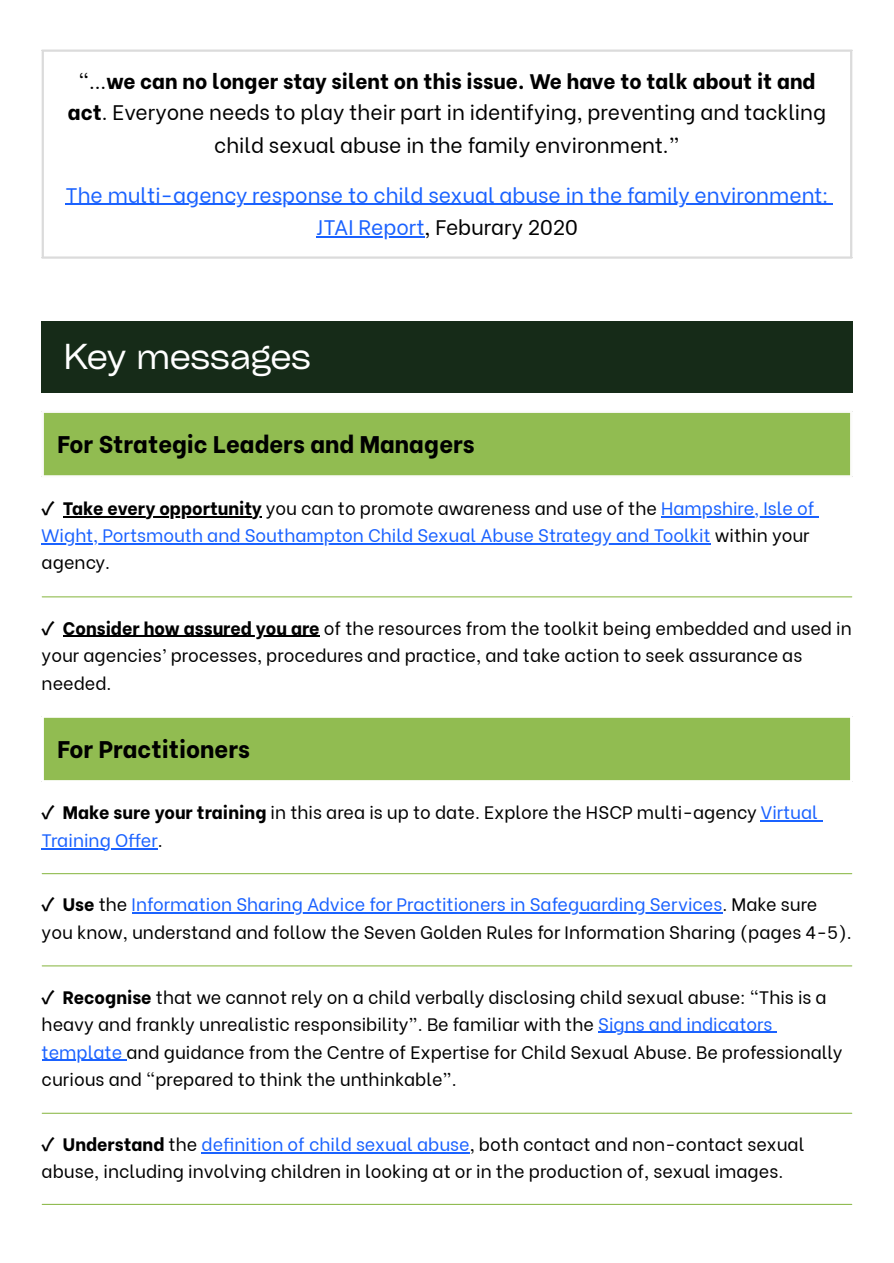
<style>
.page{position:relative;width:894px;height:1263px;background:#fff}
.page>*{position:absolute;margin:0;border:0;box-sizing:border-box;transform-origin:0 0}
.t1{font:34.5px "Cy Grotesk Key";letter-spacing:-.025em;color:#fff}
.t2{font:800 24px "Be Vietnam";color:#000}
.t3{font:21px/32.1px "Be Vietnam";color:#000;text-align:center}
.t4{font:21px/32.7px "Be Vietnam";color:#1a62ff;text-align:center}
.t5{font:18px/27.3px "Be Vietnam";color:#000}
.t6{font:18px/27px "Be Vietnam";color:#1a62ff}
.s1{font-weight:800}
.s2{color:#000}
.s3{font-family:"Noto Sans CJ Ksc";font-weight:700;color:#000}
.s4{font-weight:800;color:#000}
.s5{font-family:"Noto Sans CJ Ksc";font-weight:700}
.s6{color:#1a62ff}
</style>
<div class="page">
<hr style="left:63px;top:516px;width:199px;height:2px;background:#000">
<hr style="left:661px;top:516px;width:153px;height:2px;background:#1a62ff">
<hr style="left:42px;top:543px;width:668px;height:2px;background:#1a62ff">
<hr style="left:63px;top:636px;width:256px;height:1px;background:#000">
<hr style="left:760px;top:820px;width:57px;height:1px;background:#1a62ff">
<hr style="left:42px;top:848px;width:116px;height:1px;background:#1a62ff">
<hr style="left:132px;top:912px;width:590px;height:2px;background:#1a62ff">
<hr style="left:598px;top:1032px;width:174px;height:1px;background:#1a62ff">
<hr style="left:42px;top:1060px;width:84px;height:1px;background:#1a62ff">
<hr style="left:201px;top:1152px;width:268px;height:1px;background:#1a62ff">
<hr style="left:65px;top:204px;width:763px;height:1px;background:#1a62ff">
<hr style="left:316px;top:236px;width:108px;height:1px;background:#1a62ff">
<hr style="left:42px;top:52px;width:2px;height:204px;background:#dbdbdb">
<hr style="left:849px;top:52px;width:3px;height:204px;background:#dbdbdb">
<hr style="left:42px;top:50px;width:810px;height:2px;background:#dbdbdb">
<hr style="left:42px;top:256px;width:810px;height:3px;background:#dbdbdb">
<div style="left:42px;top:322px;width:810px;height:71px;background:#162b18"></div>
<div style="left:42px;top:411px;width:809px;height:66px;background:#91bc51"></div>
<hr style="left:42px;top:413px;width:2px;height:62px;background:#fbfbf9">
<hr style="left:849px;top:413px;width:3px;height:62px;background:#fbfbf9">
<hr style="left:42px;top:411px;width:810px;height:2px;background:#fbfbf9">
<hr style="left:42px;top:475px;width:810px;height:2px;background:#fbfbf9">
<hr style="left:42px;top:596px;width:809px;height:1px;background:#91bc51">
<div style="left:42px;top:716px;width:809px;height:65px;background:#91bc51"></div>
<hr style="left:42px;top:718px;width:2px;height:62px;background:#fff">
<hr style="left:849px;top:718px;width:3px;height:62px;background:#fff">
<hr style="left:42px;top:716px;width:810px;height:2px;background:#fff">
<hr style="left:42px;top:780px;width:810px;height:2px;background:#fff">
<hr style="left:42px;top:873px;width:809px;height:1px;background:#91bc51">
<hr style="left:42px;top:965px;width:809px;height:1px;background:#91bc51">
<hr style="left:42px;top:1113px;width:809px;height:1px;background:#91bc51">
<hr style="left:42px;top:1204px;width:809px;height:1px;background:#91bc51">
<p class="t3" style="left:68px;top:63px;width:759px">“...<span class="s1">we can no longer stay silent on this issue. We have to talk about it and act</span>. Everyone needs to play their part in identifying, preventing and tackling child sexual abuse in the family environment.”</p>
<p class="t4" style="left:65px;top:176px;width:764px">The multi-agency response to child sexual abuse in the family environment:<br>JTAI Report<span class="s2">, Feburary 2020</span></p>
<h1 class="t1" style="left:64px;top:334px;width:249px">Key messages</h1>
<h2 class="t2" style="left:57px;top:425px;width:418px">For Strategic Leaders and Managers</h2>
<p class="t6" style="left:42px;top:493px;width:774px"><span class="s3">✓</span> <span class="s4">Take every opportunity</span> <span class="s2">you can to promote awareness and use of the</span> Hampshire, Isle of<br>Wight, Portsmouth and Southampton Child Sexual Abuse Strategy and Toolkit <span class="s2">within your agency.</span></p>
<p class="t5" style="left:42px;top:612px;width:811px"><span class="s5">✓</span> <span class="s1">Consider how assured you are</span> of the resources from the toolkit being embedded and used in your agencies’ processes, procedures and practice, and take action to seek assurance as needed.</p>
<h2 class="t2" style="left:57px;top:730px;width:194px">For Practitioners</h2>
<p class="t5" style="left:42px;top:797px;width:777px;line-height:28.2px"><span class="s5">✓</span> <span class="s1">Make sure your training</span> in this area is up to date. Explore the HSCP multi-agency <span class="s6">Virtual<br>Training Offer</span>.</p>
<p class="t5" style="left:42px;top:889px;width:811px;line-height:28.2px"><span class="s5">✓</span> <span class="s1">Use</span> the <span class="s6">Information Sharing Advice for Practitioners in Safeguarding Services</span>. Make sure you know, understand and follow the Seven Golden Rules for Information Sharing (pages 4-5).</p>
<p class="t5" style="left:42px;top:981px;width:802px"><span class="s5">✓</span> <span class="s1">Recognise</span> that we cannot rely on a child verbally disclosing child sexual abuse: “This is a heavy and frankly unrealistic responsibility”. Be familiar with the <span class="s6">Signs and indicators template</span> and guidance from the Centre of Expertise for Child Sexual Abuse. Be professionally curious and “prepared to think the unthinkable”.</p>
<p class="t5" style="left:42px;top:1129px;width:764px"><span class="s5">✓</span> <span class="s1">Understand</span> the <span class="s6">definition of child sexual abuse</span>, both contact and non-contact sexual abuse, including involving children in looking at or in the production of, sexual images.</p>
</div>
